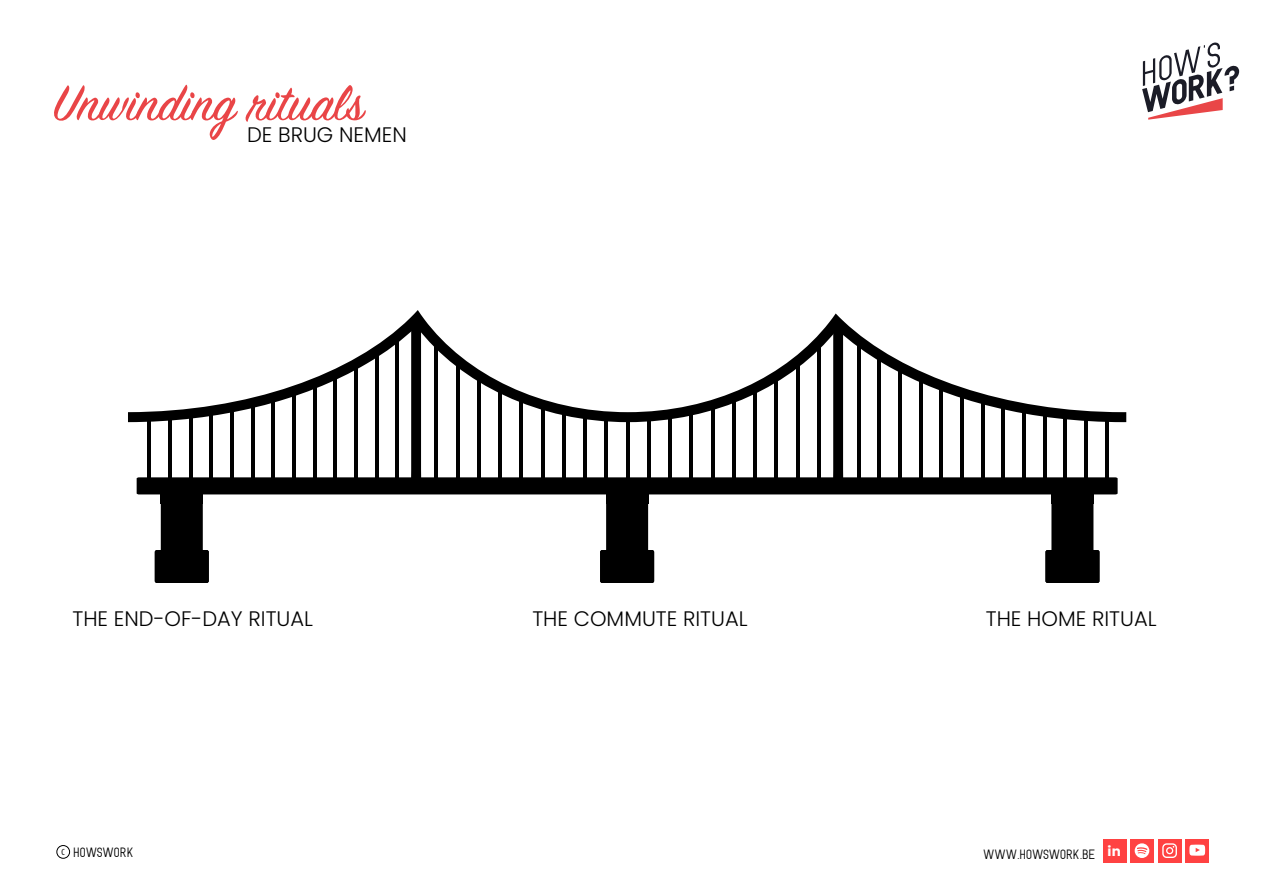
<style>
.page{position:relative;width:1263px;height:893px;background:#fff}
.page>*{position:absolute;margin:0;border:0;box-sizing:border-box;transform-origin:0 0}
.t1{font:55.5px "Sign Painter House Script";color:#e94547}
.t2{font:300 21px "Poppins";color:#000}
.t3{font:300 13.5px "Hikou";color:#000}
</style>
<div class="page">
<div style="left:56px;top:845px;width:14px;height:14px;border:1px solid #000;border-radius:50%"></div>
<div style="left:1185px;top:839px;width:24px;height:23px;background:#ff4242"></div>
<svg style="left:1189px;top:845px;width:16px;height:11px"></svg>
<div style="left:1158px;top:839px;width:23px;height:23px;background:#ff4242"></div>
<svg style="left:1162px;top:843px;width:15px;height:15px"></svg>
<div style="left:1130px;top:839px;width:24px;height:23px;background:#ff4242"></div>
<svg style="left:1135px;top:843px;width:14px;height:15px"></svg>
<div style="left:1103px;top:839px;width:23px;height:23px;background:#ff4242"></div>
<svg style="left:137px;top:422px;width:980px;height:161px"></svg>
<svg style="left:128px;top:310px;width:998px;height:112px"></svg>
<svg style="left:1142px;top:43px;width:97px;height:77px"></svg>
<h1 class="t1" style="left:54px;top:69px;width:311px">Unwinding rituals</h1>
<p class="t2" style="left:247px;top:122px;width:161px">DE BRUG NEMEN</p>
<p class="t2" style="left:72px;top:606px;width:242px">THE END-OF-DAY RITUAL</p>
<p class="t2" style="left:532px;top:606px;width:217px">THE COMMUTE RITUAL</p>
<p class="t2" style="left:986px;top:606px;width:172px">THE HOME RITUAL</p>
<p class="t3" style="left:61px;top:844px;width:73px"><sup>C</sup> HOWSWORK</p>
<p class="t3" style="left:983px;top:846px;width:139px">WWW.HOWSWORK.BE <sup>in</sup></p>
</div>
